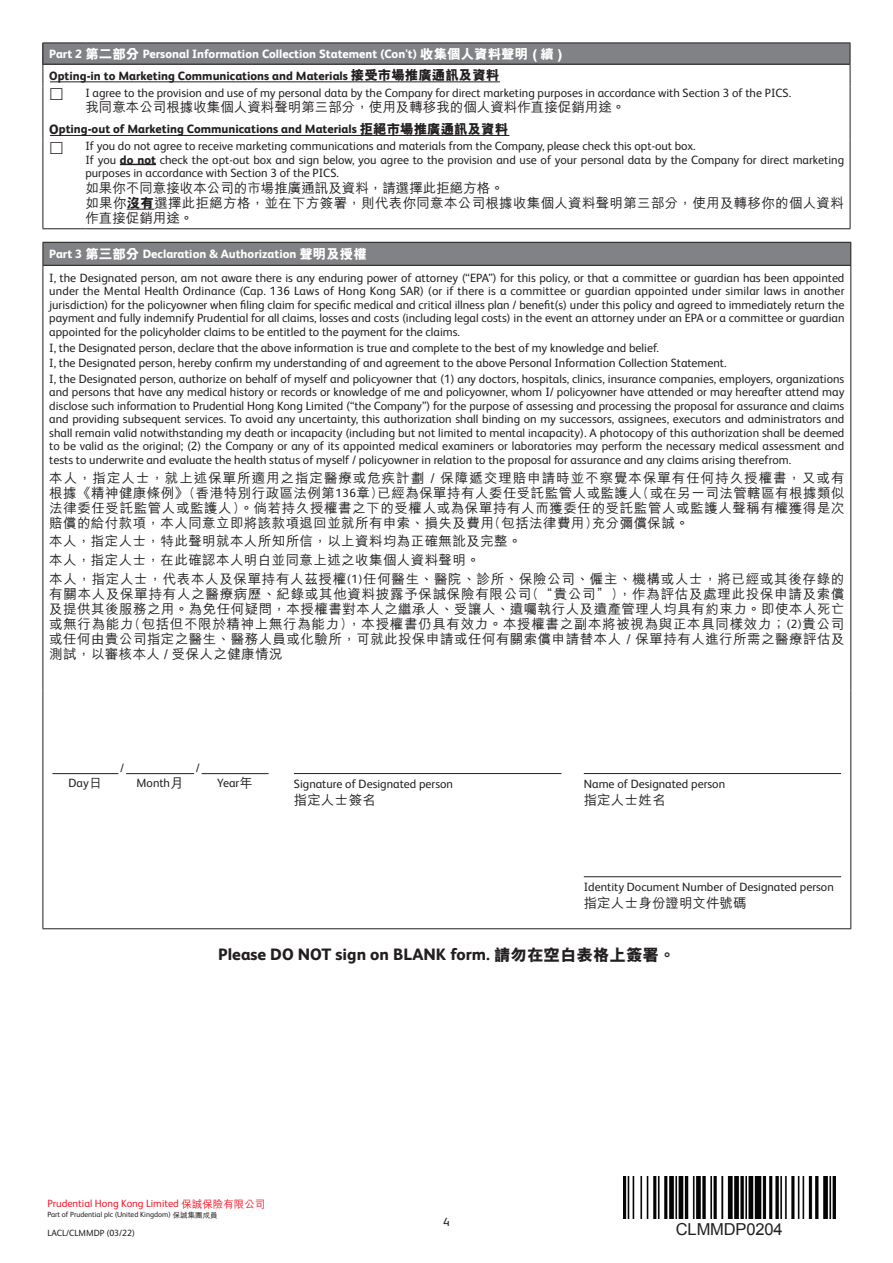
<style>
.page{position:relative;width:893px;height:1263px;background:#fff}
.page>*{position:absolute;margin:0;border:0;box-sizing:border-box;transform-origin:0 0}
.t1{font:800 16.5px "FS Albert Pro";color:#231f20}
.t2{font:16.5px "Arial";letter-spacing:-.01em;color:#231f20}
.t3{font:500 13.5px/15px "M Hei HK";letter-spacing:.03em;color:#231f20;text-align:justify}
.t4{font:500 13.5px "M Hei HK";color:#231f20}
.t5{font:12px/13.5px "FS Albert Pro";color:#231f20}
.t6{font:800 12px/21.8px "FS Albert Pro";color:#fff}
.t7{font:10.5px "FS Albert Pro";color:#ee1b2c}
.t8{font:9px "FS Albert Pro";color:#231f20}
.t9{font:7.5px "FS Albert Pro";color:#231f20}
.s1{font-family:"M Hei HK";font-size:13.5px}
.s2{color:#231f20}
.s3{font-family:"M Hei HK";font-size:13.5px;color:#231f20}
.s4{font-weight:800;font-size:13.5px}
.s5{font-weight:800}
.s6{font-family:"M Hei HK";font-weight:800;font-size:13.5px}
.s7{font-weight:800;color:#fff}
.s8{font-family:"M Hei HK";font-weight:800;font-size:13.5px;color:#fff}
.s9{font-family:"FS Albert Pro";font-weight:400;font-size:12px}
.s10{font-family:"M Hei HK";font-weight:500;font-size:13.5px}
.s11{font-family:"M Hei HK"}
.s12{font-family:"M Hei HK";font-weight:500}
</style>
<div class="page">
<div style="left:43px;top:242px;width:808px;height:23px;background:#808285"></div>
<hr style="left:43px;top:266px;width:1px;height:425px;background:#231f20">
<hr style="left:850px;top:266px;width:1px;height:425px;background:#231f20">
<hr style="left:43px;top:691px;width:1px;height:237px;background:#231f20">
<hr style="left:850px;top:691px;width:1px;height:237px;background:#231f20">
<hr style="left:43px;top:242px;width:808px;height:1px;background:#231f20">
<svg style="left:43px;top:243px;width:1px;height:22px"></svg>
<svg style="left:850px;top:243px;width:1px;height:22px"></svg>
<hr style="left:43px;top:265px;width:808px;height:1px;background:#231f20">
<hr style="left:43px;top:928px;width:808px;height:1px;background:#231f20">
<hr style="left:294px;top:773px;width:267px;height:1px;background:#231f20">
<hr style="left:584px;top:773px;width:257px;height:1px;background:#231f20">
<hr style="left:584px;top:876px;width:257px;height:1px;background:#231f20">
<hr style="left:52px;top:773px;width:66px;height:1px;background:#231f20">
<hr style="left:126px;top:773px;width:68px;height:1px;background:#231f20">
<hr style="left:202px;top:773px;width:67px;height:1px;background:#231f20">
<div style="left:43px;top:43px;width:807px;height:21px;background:#808285"></div>
<hr style="left:43px;top:43px;width:42px;height:1px;background:#231f20">
<hr style="left:85px;top:43px;width:765px;height:1px;background:#231f20">
<svg style="left:43px;top:43px;width:1px;height:43px"></svg>
<hr style="left:43px;top:86px;width:1px;height:32px;background:#231f20">
<svg style="left:43px;top:118px;width:1px;height:22px"></svg>
<hr style="left:43px;top:140px;width:1px;height:88px;background:#231f20">
<hr style="left:43px;top:228px;width:42px;height:1px;background:#231f20">
<hr style="left:85px;top:228px;width:765px;height:1px;background:#231f20">
<hr style="left:43px;top:64px;width:42px;height:1px;background:#231f20">
<hr style="left:85px;top:64px;width:765px;height:1px;background:#231f20">
<svg style="left:850px;top:43px;width:1px;height:43px"></svg>
<hr style="left:850px;top:86px;width:1px;height:32px;background:#231f20">
<svg style="left:850px;top:118px;width:1px;height:22px"></svg>
<hr style="left:850px;top:140px;width:1px;height:88px;background:#231f20">
<hr style="left:120px;top:164px;width:36px;height:1px;background:#231f20">
<svg style="left:127px;top:209px;width:27px;height:1px"></svg>
<hr style="left:50px;top:81px;width:450px;height:1px;background:#231f20">
<hr style="left:50px;top:135px;width:459px;height:1px;background:#231f20">
<img style="left:623px;top:1176px;width:213px;height:43px">
<p class="t6" style="left:49px;top:42px;width:515px">Part 2 <span class="s1">第二部分</span> Personal Information Collection Statement (Con't) <span class="s1">收集個人資料聲明 ( 續 )<br></span><span class="s2">Opting-in to Marketing Communications and Materials</span> <span class="s3">接受市場推廣通訊及資料</span></p>
<p class="t5" style="left:85px;top:85px;width:707px">I agree to the provision and use of my personal data by the Company for direct marketing purposes in accordance with Section 3 of the PICS.</p>
<p class="t4" style="left:85px;top:97px;width:541px">我同意本公司根據收集個人資料聲明第三部分，使用及轉移我的個人資料作直接促銷用途。</p>
<p class="t5" style="left:85px;top:120px;width:612px;line-height:17.1px;text-indent:-36px"><span class="s4">O</span><span class="s5">pting-out of Marketing Communications and Materials</span> <span class="s6">拒絕市場推廣通訊及資料<br></span>If you do not agree to receive marketing communications and materials from the Company, please check this opt-out box.</p>
<p class="t5" style="left:85px;top:152px;width:760px">If you <span class="s5">do not</span> check the opt-out box and sign below, you agree to the provision and use of your personal data by the Company for direct marketing purposes in accordance with Section 3 of the PICS.</p>
<p class="t3" style="left:85px;top:179px;width:760px;text-align:left">如果你不同意接收本公司的市場推廣通訊及資料，請選擇此拒絕方格。<br>如果你<span class="s5">沒有</span>選擇此拒絕方格，並在下方簽署，則代表你同意本公司根據收集個人資料聲明第三部分，使用及轉移你的個人資料作直接促銷用途。</p>
<p class="t5" style="left:49px;top:240px;width:797px;line-height:24.3px"><span class="s7">Part 3</span> <span class="s8">第三部分</span> <span class="s7">Declaration &amp; Authorization</span> <span class="s8">聲明及授權<br></span>I, the Designated person, am not aware there is any enduring power of attorney (“EPA”) for this policy, or that a committee or guardian has been appointed</p>
<p class="t5" style="left:49px;top:284px;width:797px;text-align:justify">under the Mental Health Ordinance (Cap. 136 Laws of Hong Kong SAR) (or if there is a committee or guardian appointed under similar laws in another jurisdiction) for the policyowner when filing claim for specific medical and critical illness plan / benefit(s) under this policy and agreed to immediately return the payment and fully indemnify Prudential for all claims, losses and costs (including legal costs) in the event an attorney under an EPA or a committee or guardian appointed for the policyholder claims to be entitled to the payment for the claims.</p>
<p class="t5" style="left:49px;top:339px;width:797px;line-height:15.6px">I, the Designated person, declare that the above information is true and complete to the best of my knowledge and belief.<br>I, the Designated person, hereby confirm my understanding of and agreement to the above Personal Information Collection Statement.<br>I, the Designated person, authorize on behalf of myself and policyowner that (1) any doctors, hospitals, clinics, insurance companies, employers, organizations</p>
<p class="t5" style="left:49px;top:384px;width:797px;text-align:justify">and persons that have any medical history or records or knowledge of me and policyowner, whom I/ policyowner have attended or may hereafter attend may disclose such information to Prudential Hong Kong Limited (“the Company”) for the purpose of assessing and processing the proposal for assurance and claims and providing subsequent services. To avoid any uncertainty, this authorization shall binding on my successors, assignees, executors and administrators and shall remain valid notwithstanding my death or incapacity (including but not limited to mental incapacity). A photocopy of this authorization shall be deemed to be valid as the original; (2) the Company or any of its appointed medical examiners or laboratories may perform the necessary medical assessment and tests to underwrite and evaluate the health status of myself / policyowner in relation to the proposal for assurance and any claims arising therefrom.</p>
<p class="t3" style="left:49px;top:470px;width:797px">本人，指定人士，就上述保單所適用之指定醫療或危疾計劃 / 保障遞交理賠申請時並不察覺本保單有任何持久授權書，又或有根據《精神健康條例》（香港特別行政區法例第<span class="s9">136</span>章）已經為保單持有人委任受託監管人或監護人（或在另一司法管轄區有根據類似法律委任受託監管人或監護人）。倘若持久授權書之下的受權人或為保單持有人而獲委任的受託監管人或監護人聲稱有權獲得是次賠償的給付款項，本人同意立即將該款項退回並就所有申索、損失及費用（包括法律費用）充分彌償保誠。</p>
<p class="t3" style="left:49px;top:530px;width:797px;line-height:19.2px;text-align:left">本人，指定人士，特此聲明就本人所知所信，以上資料均為正確無訛及完整。<br>本人，指定人士，在此確認本人明白並同意上述之收集個人資料聲明。<br>本人，指定人士，代表本人及保單持有人茲授權<span class="s9">(1)</span>任何醫生、醫院、診所、保險公司、僱主、機構或人士，將已經或其後存錄的</p>
<p class="t3" style="left:49px;top:585px;width:797px">有關本人及保單持有人之醫療病歷、紀錄或其他資料披露予保誠保險有限公司( “貴公司”) ，作為評估及處理此投保申請及索償及提供其後服務之用。為免任何疑問，本授權書對本人之繼承人、受讓人、遺囑執行人及遺產管理人均具有約束力。即使本人死亡或無行為能力( 包括但不限於精神上無行為能力) ，本授權書仍具有效力。本授權書之副本將被視為與正本具同樣效力；<span class="s9">(2)</span>貴公司或任何由貴公司指定之醫生、醫務人員或化驗所，可就此投保申請或任何有關索償申請替本人 / 保單持有人進行所需之醫療評估及測試，以審核本人 / 受保人之健康情況</p>
<p class="t5" style="left:120px;top:760px;width:5px">/</p>
<p class="t5" style="left:196px;top:760px;width:5px">/</p>
<p class="t5" style="left:69px;top:775px;width:35px">Day<span class="s10">日</span></p>
<p class="t5" style="left:137px;top:775px;width:49px">Month<span class="s10">月</span></p>
<p class="t5" style="left:217px;top:775px;width:37px">Year<span class="s10">年</span></p>
<p class="t5" style="left:294px;top:776px;width:161px">Signature of Designated person</p>
<p class="t3" style="left:294px;top:791px;width:83px">指定人士簽名</p>
<p class="t5" style="left:584px;top:776px;width:143px">Name of Designated person</p>
<p class="t3" style="left:584px;top:791px;width:83px">指定人士姓名</p>
<p class="t5" style="left:584px;top:879px;width:251px">Identity Document Number of Designated person</p>
<p class="t4" style="left:584px;top:893px;width:164px">指定人士身份證明文件號碼</p>
<h1 class="t1" style="left:218px;top:941px;width:459px">Please DO NOT sign on BLANK form. <span class="s11">請勿在空白表格上簽署。</span></h1>
<p class="t7" style="left:47px;top:1196px;width:219px">Prudential Hong Kong Limited <span class="s12">保誠保險有限公司</span></p>
<p class="t9" style="left:47px;top:1209px;width:172px">Part of Prudential plc (United Kingdom) <span class="s12">保誠集團成員</span></p>
<p class="t8" style="left:47px;top:1226px;width:89px">LACL/CLMMDP (03/22)</p>
<p class="t5" style="left:443px;top:1214px;width:8px">4</p>
<h1 class="t2" style="left:676px;top:1219px;width:108px">CLMMDP0204</h1>
</div>
